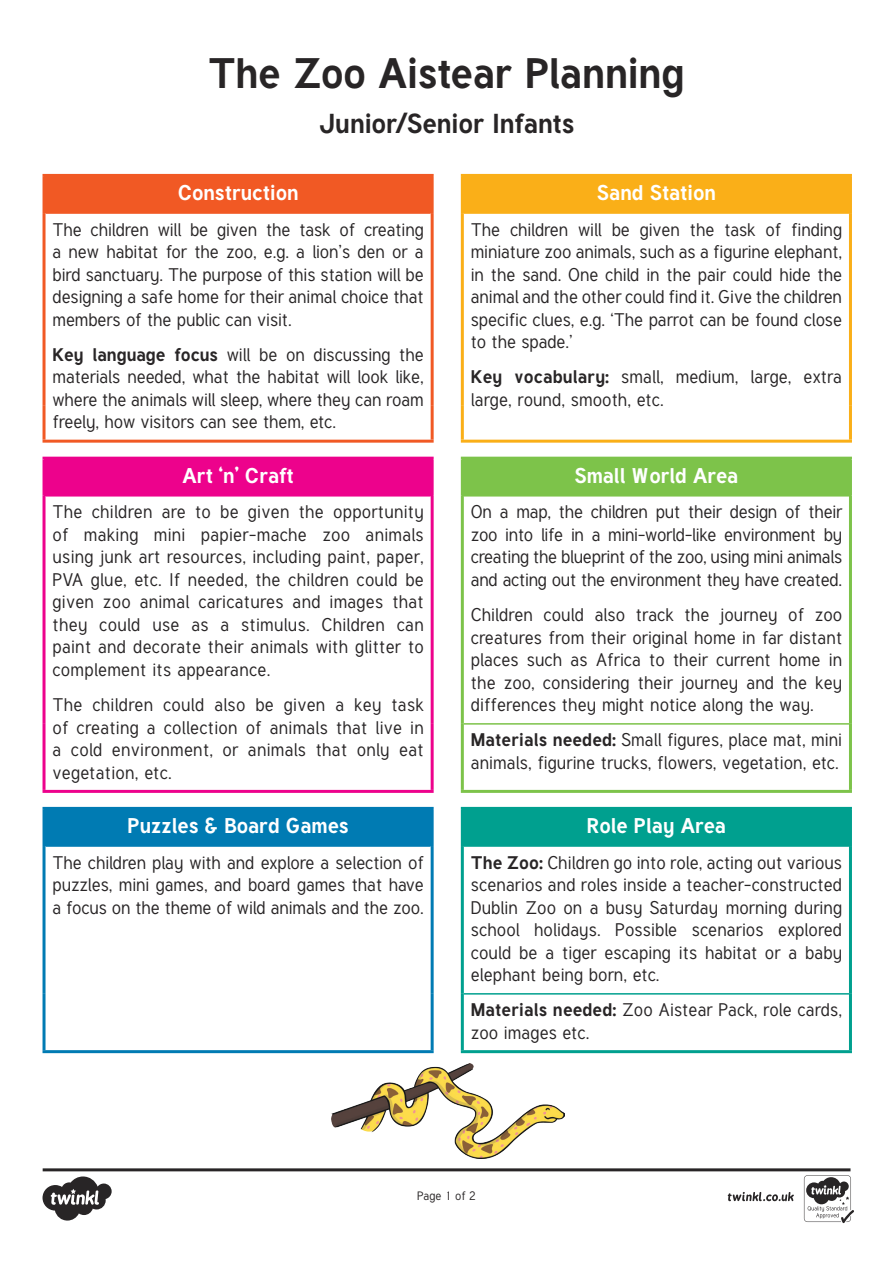
<style>
.page{position:relative;width:893px;height:1263px;background:#fff}
.page>*{position:absolute;margin:0;border:0;box-sizing:border-box;transform-origin:0 0}
.t1{font:700 42px "Tuffy";letter-spacing:-.005em;color:#282526}
.Heading_1{font:700 27px "Tuffy";color:#282526}
.Table_Header{font:700 21px "Tuffy";color:#fff}
.Body_Copy{font:18px/22.5px "Tuffy";letter-spacing:.01em;color:#282526;text-align:justify}
.t2{font:12px "Tuffy";color:#282526}
.s1{font-weight:700}
</style>
<div class="page">
<svg style="left:43px;top:1168px;width:811px;height:55px"></svg>
<div style="left:44px;top:175px;width:388px;height:38px;background:#f15924"></div>
<div style="left:462px;top:175px;width:388px;height:38px;background:#faaf18"></div>
<div style="left:44px;top:458px;width:388px;height:38px;background:#ed028c"></div>
<div style="left:462px;top:458px;width:388px;height:38px;background:#7dc34a"></div>
<div style="left:44px;top:808px;width:388px;height:38px;background:#007bb3"></div>
<div style="left:462px;top:808px;width:388px;height:38px;background:#00a08f"></div>
<hr style="left:464px;top:723px;width:385px;height:2px;background:#7dc34a">
<hr style="left:43px;top:174px;width:391px;height:3px;background:#f15924">
<hr style="left:43px;top:177px;width:3px;height:36px;background:#f15924">
<hr style="left:431px;top:177px;width:3px;height:36px;background:#f15924">
<hr style="left:43px;top:213px;width:3px;height:193px;background:#f15924">
<hr style="left:431px;top:213px;width:3px;height:193px;background:#f15924">
<hr style="left:43px;top:406px;width:3px;height:34px;background:#f15924">
<hr style="left:431px;top:406px;width:3px;height:34px;background:#f15924">
<hr style="left:43px;top:440px;width:391px;height:3px;background:#f15924">
<hr style="left:46px;top:212px;width:385px;height:2px;background:#f15924">
<hr style="left:43px;top:807px;width:391px;height:3px;background:#007bb3">
<hr style="left:43px;top:810px;width:3px;height:36px;background:#007bb3">
<hr style="left:431px;top:810px;width:3px;height:36px;background:#007bb3">
<hr style="left:43px;top:846px;width:3px;height:148px;background:#007bb3">
<hr style="left:431px;top:846px;width:3px;height:148px;background:#007bb3">
<hr style="left:43px;top:994px;width:3px;height:56px;background:#007bb3">
<hr style="left:431px;top:994px;width:3px;height:56px;background:#007bb3">
<hr style="left:43px;top:1050px;width:391px;height:3px;background:#007bb3">
<hr style="left:46px;top:845px;width:385px;height:2px;background:#007bb3">
<hr style="left:461px;top:457px;width:391px;height:3px;background:#7dc34a">
<hr style="left:461px;top:460px;width:3px;height:36px;background:#7dc34a">
<hr style="left:849px;top:460px;width:3px;height:36px;background:#7dc34a">
<hr style="left:461px;top:496px;width:3px;height:228px;background:#7dc34a">
<hr style="left:849px;top:496px;width:3px;height:228px;background:#7dc34a">
<hr style="left:461px;top:724px;width:3px;height:66px;background:#7dc34a">
<hr style="left:849px;top:724px;width:3px;height:66px;background:#7dc34a">
<hr style="left:461px;top:790px;width:391px;height:3px;background:#7dc34a">
<hr style="left:43px;top:457px;width:391px;height:3px;background:#ed028c">
<hr style="left:43px;top:460px;width:3px;height:36px;background:#ed028c">
<hr style="left:431px;top:460px;width:3px;height:36px;background:#ed028c">
<hr style="left:43px;top:496px;width:3px;height:228px;background:#ed028c">
<hr style="left:431px;top:496px;width:3px;height:228px;background:#ed028c">
<hr style="left:43px;top:724px;width:3px;height:66px;background:#ed028c">
<hr style="left:431px;top:724px;width:3px;height:66px;background:#ed028c">
<hr style="left:43px;top:790px;width:391px;height:3px;background:#ed028c">
<hr style="left:461px;top:174px;width:391px;height:3px;background:#faaf18">
<hr style="left:461px;top:177px;width:3px;height:36px;background:#faaf18">
<hr style="left:849px;top:177px;width:3px;height:36px;background:#faaf18">
<hr style="left:461px;top:213px;width:3px;height:193px;background:#faaf18">
<hr style="left:849px;top:213px;width:3px;height:193px;background:#faaf18">
<hr style="left:461px;top:406px;width:3px;height:34px;background:#faaf18">
<hr style="left:849px;top:406px;width:3px;height:34px;background:#faaf18">
<hr style="left:461px;top:440px;width:391px;height:3px;background:#faaf18">
<hr style="left:464px;top:212px;width:385px;height:2px;background:#faaf18">
<hr style="left:461px;top:807px;width:391px;height:3px;background:#00a08f">
<hr style="left:461px;top:810px;width:3px;height:36px;background:#00a08f">
<hr style="left:849px;top:810px;width:3px;height:36px;background:#00a08f">
<hr style="left:461px;top:846px;width:3px;height:148px;background:#00a08f">
<hr style="left:849px;top:846px;width:3px;height:148px;background:#00a08f">
<hr style="left:461px;top:994px;width:3px;height:56px;background:#00a08f">
<hr style="left:849px;top:994px;width:3px;height:56px;background:#00a08f">
<hr style="left:461px;top:1050px;width:391px;height:3px;background:#00a08f">
<hr style="left:464px;top:845px;width:385px;height:2px;background:#00a08f">
<hr style="left:464px;top:993px;width:385px;height:1px;background:#00a08f">
<img style="left:331px;top:1063px;width:233px;height:96px">
<p class="t1" style="left:208px;top:40px;width:478px">The Zoo Aistear Planning</p>
<p class="Heading_1" style="left:319px;top:102px;width:257px">Junior/Senior Infants</p>
<p class="Table_Header" style="left:178px;top:176px;width:122px">Construction</p>
<p class="Table_Header" style="left:597px;top:176px;width:120px">Sand Station</p>
<p class="Body_Copy" style="left:53px;top:218px;width:373px">The children will be given the task of creating a new habitat for the zoo, e.g. a lion’s den or a bird sanctuary. The purpose of this station will be designing a safe home for their animal choice that members of the public can visit.</p>
<p class="Body_Copy" style="left:53px;top:344px;width:373px"><span class="s1">Key language focus</span> will be on discussing the materials needed, what the habitat will look like, where the animals will sleep, where they can roam freely, how visitors can see them, etc.</p>
<p class="Body_Copy" style="left:471px;top:218px;width:373px">The children will be given the task of finding miniature zoo animals, such as a figurine elephant, in the sand. One child in the pair could hide the animal and the other could find it. Give the children specific clues, e.g. ‘The parrot can be found close to the spade.’</p>
<p class="Body_Copy" style="left:471px;top:366px;width:373px"><span class="s1">Key vocabulary:</span> small, medium, large, extra large, round, smooth, etc.</p>
<p class="Table_Header" style="left:182px;top:459px;width:113px">Art ‘n’ Craft</p>
<p class="Table_Header" style="left:574px;top:459px;width:165px">Small World Area</p>
<p class="Body_Copy" style="left:53px;top:501px;width:373px">The children are to be given the opportunity of making mini papier-mache zoo animals using junk art resources, including paint, paper, PVA glue, etc. If needed, the children could be given zoo animal caricatures and images that they could use as a stimulus. Children can paint and decorate their animals with glitter to complement its appearance.</p>
<p class="Body_Copy" style="left:53px;top:694px;width:373px">The children could also be given a key task of creating a collection of animals that live in a cold environment, or animals that only eat vegetation, etc.</p>
<p class="Body_Copy" style="left:471px;top:501px;width:373px">On a map, the children put their design of their zoo into life in a mini-world-like environment by creating the blueprint of the zoo, using mini animals and acting out the environment they have created.</p>
<p class="Body_Copy" style="left:471px;top:604px;width:373px">Children could also track the journey of zoo creatures from their original home in far distant places such as Africa to their current home in the zoo, considering their journey and the key differences they might notice along the way.</p>
<p class="Body_Copy" style="left:471px;top:729px;width:373px"><span class="s1">Materials needed:</span> Small figures, place mat, mini animals, figurine trucks, flowers, vegetation, etc.</p>
<p class="Table_Header" style="left:127px;top:809px;width:223px">Puzzles &amp; Board Games</p>
<p class="Table_Header" style="left:587px;top:809px;width:141px">Role Play Area</p>
<p class="Body_Copy" style="left:53px;top:851px;width:373px">The children play with and explore a selection of puzzles, mini games, and board games that have a focus on the theme of wild animals and the zoo.</p>
<p class="Body_Copy" style="left:471px;top:851px;width:373px"><span class="s1">The Zoo:</span> Children go into role, acting out various scenarios and roles inside a teacher-constructed Dublin Zoo on a busy Saturday morning during school holidays. Possible scenarios explored could be a tiger escaping its habitat or a baby elephant being born, etc.</p>
<p class="Body_Copy" style="left:471px;top:999px;width:373px"><span class="s1">Materials needed:</span> Zoo Aistear Pack, role cards, zoo images etc.</p>
<p class="t2" style="left:417px;top:1188px;width:60px">Page 1 of 2</p>
</div>
